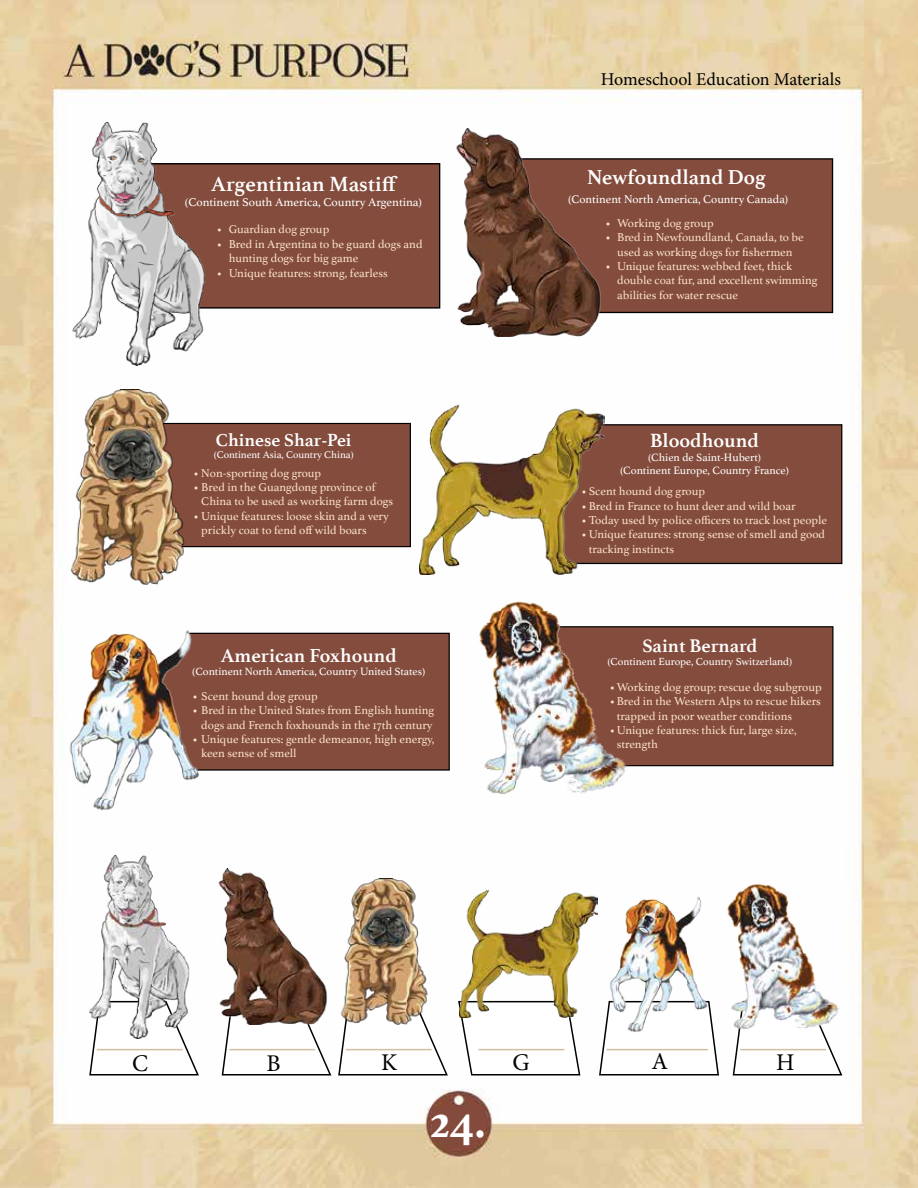
<style>
.page{position:relative;width:918px;height:1188px;background:#fff}
.page>*{position:absolute;margin:0;border:0;box-sizing:border-box;transform-origin:0 0}
.t1{font:700 48px "Athelas";color:#fff}
.t2{font:24px "Minion Pro";color:#000}
.t3{font:700 21.6px "Athelas";color:#fff}
.t4{font:700 21.15px "Athelas";color:#fff}
.t5{font:700 20.1px "Athelas";color:#fff}
.t6{font:700 19.8px "Athelas";color:#fff}
.t7{font:700 19.2px "Athelas";color:#fff}
.t8{font:700 18.45px "Athelas";color:#fff}
.t9{font:18px "Minion Pro";letter-spacing:-.005em;color:#000}
.t10{font:12.15px "Athelas";color:#fff}
.t11{font:12px/14.4px "Athelas";color:#fbe2c4}
.t12{font:11.85px "Athelas";color:#fff}
.t13{font:11.25px/13.6px "Athelas";color:#fff;text-align:center}
.t14{font:11.1px "Athelas";color:#fff}
.t15{font:10.8px "Athelas";color:#fff}
.t16{font:10.35px "Athelas";color:#fff}
</style>
<div class="page">
<img style="left:0;top:0;width:918px;height:1188px">
<div style="left:140px;top:164px;width:300px;height:144px;background:#834c3c"></div>
<div style="left:140px;top:163px;width:300px;height:146px;border:1px solid #000"></div>
<img style="left:71px;top:122px;width:138px;height:243px">
<div style="left:519px;top:159px;width:314px;height:153px;background:#834c3c"></div>
<div style="left:519px;top:158px;width:314px;height:155px;border:1px solid #000"></div>
<img style="left:450px;top:129px;width:155px;height:208px">
<div style="left:136px;top:423px;width:274px;height:124px;background:#834c3c"></div>
<div style="left:136px;top:423px;width:275px;height:124px;border:1px solid #000"></div>
<img style="left:68px;top:390px;width:120px;height:195px">
<div style="left:604px;top:424px;width:239px;height:141px;background:#834c3c"></div>
<img style="left:420px;top:405px;width:184px;height:170px">
<div style="left:548px;top:627px;width:285px;height:139px;background:#834c3c"></div>
<div style="left:547px;top:626px;width:286px;height:140px;border:1px solid #000"></div>
<img style="left:476px;top:600px;width:151px;height:195px">
<div style="left:208px;top:632px;width:242px;height:139px;background:#834c3c"></div>
<img style="left:62px;top:620px;width:146px;height:193px">
<svg style="left:88px;top:1000px;width:112px;height:76px"></svg>
<svg style="left:221px;top:1000px;width:228px;height:76px"></svg>
<svg style="left:457px;top:1000px;width:124px;height:76px"></svg>
<svg style="left:598px;top:1000px;width:122px;height:76px"></svg>
<svg style="left:732px;top:1000px;width:112px;height:76px"></svg>
<hr style="left:97px;top:1049px;width:86px;height:1px;background:#d2bf9d">
<hr style="left:229px;top:1049px;width:86px;height:1px;background:#d2bf9d">
<hr style="left:346px;top:1049px;width:86px;height:1px;background:#d2bf9d">
<hr style="left:478px;top:1049px;width:86px;height:1px;background:#d2bf9d">
<hr style="left:607px;top:1049px;width:101px;height:1px;background:#d2bf9d">
<hr style="left:740px;top:1049px;width:86px;height:1px;background:#d2bf9d">
<img style="left:88px;top:856px;width:104px;height:182px">
<img style="left:214px;top:868px;width:117px;height:157px">
<img style="left:339px;top:878px;width:90px;height:147px">
<img style="left:459px;top:889px;width:139px;height:128px">
<img style="left:604px;top:889px;width:110px;height:145px">
<img style="left:725px;top:883px;width:114px;height:146px">
<h3 class="t3" style="left:211px;top:166px;width:188px">Argentinian Mastiff</h3>
<p class="t10" style="left:185px;top:192px;width:239px">(Continent South America, Country Argentina)</p>
<p class="t11" style="left:217px;top:222px;width:114px">• Guardian dog group</p>
<p class="t11" style="left:229px;top:236px;width:195px;text-indent:-12px">• Bred in Argentina to be guard dogs and hunting dogs for big game</p>
<p class="t11" style="left:217px;top:265px;width:173px">• Unique features: strong, fearless</p>
<h3 class="t8" style="left:216px;top:425px;width:137px">Chinese Shar-Pei</h3>
<p class="t16" style="left:214px;top:447px;width:141px">(Continent Asia, Country China)</p>
<p class="t11" style="left:193px;top:465px;width:129px">• Non-sporting dog group</p>
<p class="t11" style="left:201px;top:480px;width:193px;text-indent:-8px">• Bred in the Guangdong province of<br>China to be used as working farm dogs</p>
<p class="t11" style="left:201px;top:508px;width:189px;text-indent:-8px">• Unique features: loose skin and a very prickly coat to fend off wild boars</p>
<h3 class="t6" style="left:221px;top:639px;width:177px">American Foxhound</h3>
<p class="t14" style="left:192px;top:662px;width:234px">(Continent North America, Country United States)</p>
<p class="t11" style="left:192px;top:688px;width:127px">• Scent hound dog group</p>
<p class="t11" style="left:192px;top:703px;width:244px;text-align:right">• Bred in the United States from English hunting dogs and French foxhounds in the 17th century</p>
<p class="t11" style="left:201px;top:731px;width:235px;text-indent:-9px">• Unique features: gentle demeanor, high energy, keen sense of smell</p>
<h3 class="t9" style="left:601px;top:67px;width:242px">Homeschool Education Materials</h3>
<h3 class="t4" style="left:587px;top:160px;width:180px">Newfoundland Dog</h3>
<p class="t12" style="left:568px;top:190px;width:222px">(Continent North America, Country Canada)</p>
<p class="t11" style="left:605px;top:215px;width:110px">• Working dog group</p>
<p class="t11" style="left:605px;top:230px;width:200px;text-align:center">• Bred in Newfoundland, Canada, to be used as working dogs for fishermen</p>
<p class="t11" style="left:617px;top:258px;width:202px;text-indent:-12px">• Unique features: webbed feet, thick double coat fur, and excellent swimming abilities for water rescue</p>
<h3 class="t5" style="left:650px;top:424px;width:110px">Bloodhound</h3>
<p class="t13" style="left:620px;top:450px;width:171px">(Chien de Saint-Hubert)<br>(Continent Europe, Country France)</p>
<p class="t11" style="left:581px;top:484px;width:125px">•Scent hound dog group</p>
<p class="t11" style="left:581px;top:498px;width:216px">•Bred in France to hunt deer and wild boar</p>
<p class="t11" style="left:581px;top:512px;width:247px">•Today used by police officers to track lost people</p>
<p class="t11" style="left:589px;top:527px;width:238px;text-indent:-8px">•Unique features: strong sense of smell and good tracking instincts</p>
<h3 class="t7" style="left:642px;top:630px;width:117px">Saint Bernard</h3>
<p class="t15" style="left:608px;top:653px;width:186px">(Continent Europe, Country Switzerland)</p>
<p class="t11" style="left:610px;top:679px;width:214px">•Working dog group; rescue dog subgroup</p>
<p class="t11" style="left:617px;top:694px;width:205px;text-indent:-7px">•Bred in the Western Alps to rescue hikers trapped in poor weather conditions</p>
<p class="t11" style="left:617px;top:723px;width:181px;text-indent:-7px">•Unique features: thick fur, large size, strength</p>
<h2 class="t2" style="left:132px;top:1047px;width:17px">C</h2>
<h2 class="t2" style="left:267px;top:1047px;width:16px">B</h2>
<h2 class="t2" style="left:381px;top:1046px;width:18px">K</h2>
<h2 class="t2" style="left:513px;top:1046px;width:19px">G</h2>
<h2 class="t2" style="left:651px;top:1046px;width:18px">A</h2>
<h2 class="t2" style="left:776px;top:1046px;width:20px">H</h2>
<h1 class="t1" style="left:430px;top:1082px;width:57px">24.</h1>
</div>
